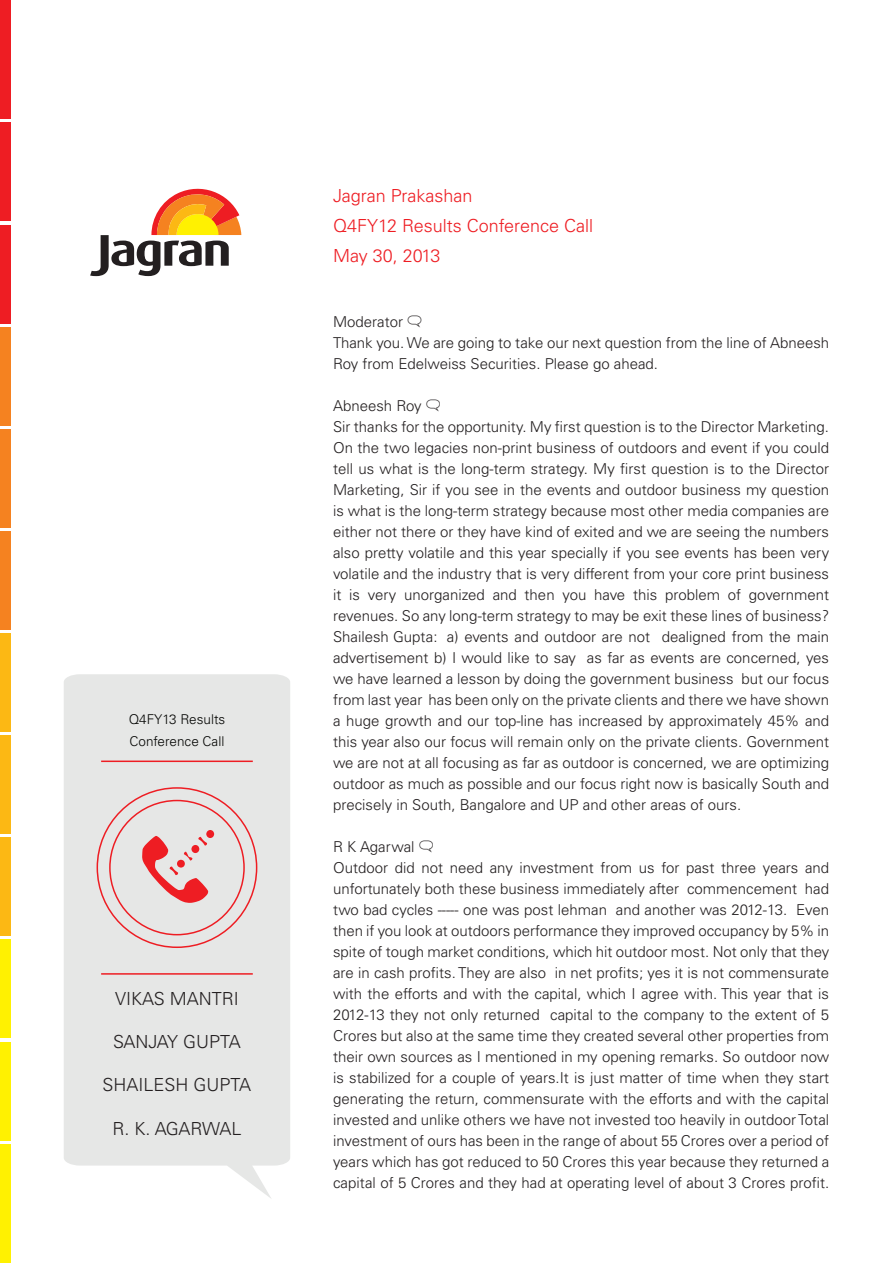
<style>
.page{position:relative;width:893px;height:1263px;background:#fff}
.page>*{position:absolute;margin:0;border:0;box-sizing:border-box;transform-origin:0 0}
.t1{font:300 18px/30px "Univers LT Std";color:#ee1d23}
.t2{font:300 18px "Univers LT Std";color:#231f20}
.t3{font:300 18px "Univers LT Std";letter-spacing:-.02em;color:#231f20}
.t4{font:300 15px/21px "Univers LT Std";color:#231f20}
.t5{font:300 13.5px/22.5px "Univers LT Std";color:#040503}
.s1{font-family:"Talk Balloons";font-weight:400}
</style>
<div class="page">
<svg style="left:64px;top:674px;width:226px;height:524px;background:#e7e5e4"></svg>
<hr style="left:101px;top:973px;width:152px;height:2px;background:#ee1d23">
<hr style="left:101px;top:760px;width:152px;height:2px;background:#ee1d23">
<svg style="left:142px;top:830px;width:72px;height:73px;background:#e8abac"></svg>
<div style="left:0;top:327px;width:11px;height:98px;background:#f58220"></div>
<div style="left:0;top:429px;width:11px;height:98px;background:#f58220"></div>
<div style="left:0;top:531px;width:11px;height:99px;background:#f58220"></div>
<div style="left:0;top:0;width:11px;height:119px;background:#ee1d23"></div>
<div style="left:0;top:123px;width:11px;height:98px;background:#ee1d23"></div>
<div style="left:0;top:225px;width:11px;height:98px;background:#ee1d23"></div>
<div style="left:0;top:633px;width:11px;height:99px;background:#fcb814"></div>
<div style="left:0;top:735px;width:11px;height:99px;background:#fcb814"></div>
<div style="left:0;top:838px;width:11px;height:98px;background:#fcb814"></div>
<div style="left:0;top:940px;width:11px;height:98px;background:#fff101"></div>
<div style="left:0;top:1042px;width:11px;height:98px;background:#fff101"></div>
<div style="left:0;top:1144px;width:11px;height:119px;background:#fff101"></div>
<svg style="left:90px;top:188px;width:151px;height:88px"></svg>
<p class="t5" style="left:129px;top:708px;width:98px">Q4FY13 Results<br>Conference Call</p>
<p class="t2" style="left:115px;top:988px;width:125px">VIKAS MANTRI</p>
<p class="t2" style="left:113px;top:1031px;width:129px">SANJAY GUPTA</p>
<p class="t2" style="left:103px;top:1074px;width:150px">SHAILESH GUPTA</p>
<p class="t3" style="left:112px;top:1117px;width:131px">R. K. AGARWAL</p>
<p class="t1" style="left:333px;top:180px;width:262px">Jagran Prakashan<br>Q4FY12 Results Conference Call<br>May 30, 2013</p>
<p class="t4" style="left:333px;top:311px;width:498px">Moderator <span class="s1">L<br></span>Thank you. We are going to take our next question from the line of Abneesh<br>Roy from Edelweiss Securities. Please go ahead.</p>
<p class="t4" style="left:333px;top:395px;width:498px">Abneesh Roy <span class="s1">L<br></span>Sir thanks for the opportunity. My first question is to the Director Marketing.<br>On the two legacies non-print business of outdoors and event if you could tell us what is the long-term strategy. My first question is to the Director Marketing, Sir if you see in the events and outdoor business my question is what is the long-term strategy because most other media companies are either not there or they have kind of exited and we are seeing the numbers also pretty volatile and this year specially if you see events has been very volatile and the industry that is very different from your core print business it is very unorganized and then you have this problem of government revenues. So any long-term strategy to may be exit these lines of business?<br>Shailesh Gupta: a) events and outdoor are not dealigned from the main advertisement b) I would like to say as far as events are concerned, yes we have learned a lesson by doing the government business but our focus from last year has been only on the private clients and there we have shown a huge growth and our top-line has increased by approximately 45% and this year also our focus will remain only on the private clients. Government we are not at all focusing as far as outdoor is concerned, we are optimizing outdoor as much as possible and our focus right now is basically South and precisely in South, Bangalore and UP and other areas of ours.</p>
<p class="t4" style="left:333px;top:836px;width:498px">R K Agarwal <span class="s1">L<br></span>Outdoor did not need any investment from us for past three years and unfortunately both these business immediately after commencement had two bad cycles ----- one was post lehman and another was 2012-13. Even then if you look at outdoors performance they improved occupancy by 5% in spite of tough market conditions, which hit outdoor most. Not only that they are in cash profits. They are also in net profits; yes it is not commensurate with the efforts and with the capital, which I agree with. This year that is 2012-13 they not only returned capital to the company to the extent of 5<br>Crores but also at the same time they created several other properties from their own sources as I mentioned in my opening remarks. So outdoor now is stabilized for a couple of years.It is just matter of time when they start generating the return, commensurate with the efforts and with the capital invested and unlike others we have not invested too heavily in outdoor Total investment of ours has been in the range of about 55 Crores over a period of years which has got reduced to 50 Crores this year because they returned a capital of 5 Crores and they had at operating level of about 3 Crores profit.</p>
</div>
